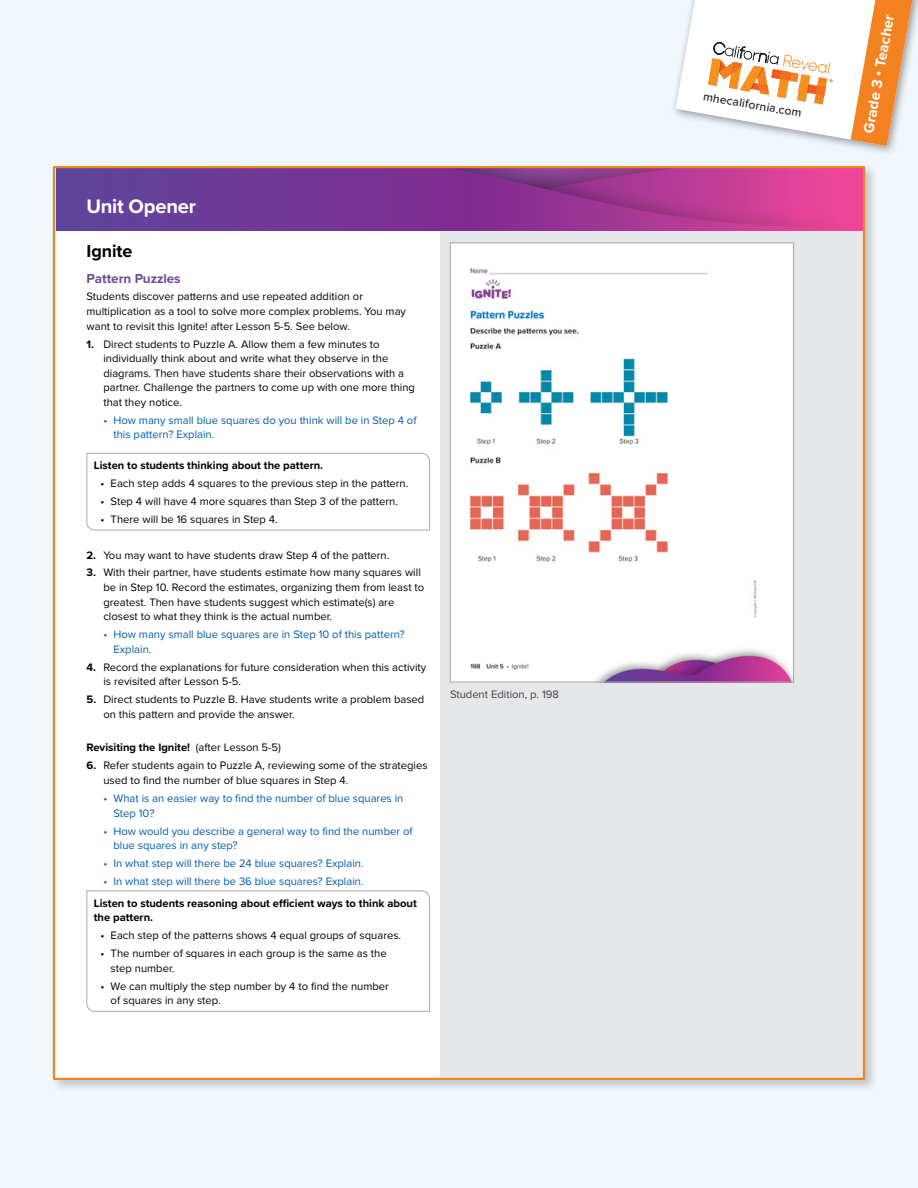
<style>
.page{position:relative;width:918px;height:1188px;background:#f0f8fd}
.page>*{position:absolute;margin:0;border:0;box-sizing:border-box;transform-origin:0 0}
.t1{font:700 20.25px "Proxima Nova";letter-spacing:-.015em;color:#fff}
.t2{font:700 18px "Proxima Nova";letter-spacing:-.005em;color:#000}
.t3{font:700 15px "Proxima Nova";color:#fff}
.t4{font:700 13.5px "Proxima Nova";letter-spacing:-.005em;color:#714993}
.Small_Subhead{font:500 12px "Proxima Nova";color:#231f20}
.t5{font:11.25px/14.5px "Proxima Nova";color:#000}
.t6{font:11.25px/14.5px "Proxima Nova";color:#005baa}
.t7{font:700 11.25px/21.8px "Proxima Nova";color:#000}
.t8{font:11.25px "Proxima Nova";color:#414042}
.s1{font-weight:700}
.s2{font-weight:400}
.s3{font-weight:400;color:#005baa}
</style>
<div class="page">
<div style="left:50px;top:163px;width:828px;height:930px;background:#231f20;opacity:.23"></div>
<div style="left:56px;top:167px;width:808px;height:912px;background:#fff"></div>
<div style="left:440px;top:167px;width:424px;height:912px;background:#e6e7e8"></div>
<svg style="left:56px;top:169px;width:806px;height:61px;background:#8f3994"></svg>
<img style="left:452px;top:244px;width:340px;height:437px">
<div style="left:450px;top:242px;width:344px;height:441px;border:1px solid #a7a9ac"></div>
<svg style="left:86px;top:453px;width:344px;height:78px"></svg>
<svg style="left:86px;top:890px;width:344px;height:122px"></svg>
<div style="left:671px;top:0;width:247px;height:156px;background:#231f20;opacity:.45"></div>
<svg style="left:676px;top:0;width:237px;height:146px"></svg>
<p class="t1" style="left:87px;top:191px;width:111px">Unit Opener</p>
<p class="t2" style="left:87px;top:237px;width:47px">Ignite</p>
<p class="t4" style="left:87px;top:268px;width:96px">Pattern Puzzles</p>
<p class="t5" style="left:87px;top:289px;width:321px">Students discover patterns and use repeated addition or multiplication as a tool to solve more complex problems. You may want to revisit this Ignite! after Lesson 5-5. See below.</p>
<p class="t5" style="left:103px;top:336px;width:313px;text-indent:-17px"><span class="s1">1.</span> Direct students to Puzzle A. Allow them a few minutes to individually think about and write what they observe in the diagrams. Then have students share their observations with a partner. Challenge the partners to come up with one more thing that they notice.</p>
<p class="t6" style="left:113px;top:412px;width:305px;text-indent:-10px">• How many small blue squares do you think will be in Step 4 of this pattern? Explain.</p>
<p class="t7" style="left:94px;top:454px;width:231px">Listen to students thinking about the pattern.</p>
<p class="t5" style="left:101px;top:476px;width:309px">• Each step adds 4 squares to the previous step in the pattern.</p>
<p class="t5" style="left:101px;top:494px;width:299px">• Step 4 will have 4 more squares than Step 3 of the pattern.</p>
<p class="t5" style="left:101px;top:512px;width:179px">• There will be 16 squares in Step 4.</p>
<p class="t5" style="left:87px;top:547px;width:304px"><span class="s1">2.</span> You may want to have students draw Step 4 of the pattern.</p>
<p class="t5" style="left:103px;top:565px;width:322px;text-indent:-17px"><span class="s1">3.</span> With their partner, have students estimate how many squares will be in Step 10. Record the estimates, organizing them from least to greatest. Then have students suggest which estimate(s) are closest to what they think is the actual number.</p>
<p class="t6" style="left:113px;top:627px;width:293px;text-indent:-10px">• How many small blue squares are in Step 10 of this pattern?<br>Explain.</p>
<p class="t5" style="left:103px;top:659px;width:325px;text-indent:-17px"><span class="s1">4.</span> Record the explanations for future consideration when this activity is revisited after Lesson 5-5.</p>
<p class="t5" style="left:103px;top:692px;width:323px;text-indent:-17px"><span class="s1">5.</span> Direct students to Puzzle B. Have students write a problem based on this pattern and provide the answer.</p>
<p class="t7" style="left:87px;top:737px;width:196px">Revisiting the Ignite! <span class="s2">(after Lesson 5-5)</span></p>
<p class="t5" style="left:103px;top:758px;width:326px;text-indent:-17px"><span class="s1">6.</span> Refer students again to Puzzle A, reviewing some of the strategies used to find the number of blue squares in Step 4.</p>
<p class="t6" style="left:113px;top:790px;width:292px;text-indent:-10px">• What is an easier way to find the number of blue squares in<br>Step 10?</p>
<p class="t6" style="left:113px;top:823px;width:301px;text-indent:-10px">• How would you describe a general way to find the number of blue squares in any step?</p>
<p class="t6" style="left:103px;top:856px;width:262px">• In what step will there be 24 blue squares? Explain.</p>
<p class="t7" style="left:94px;top:870px;width:324px;text-indent:10px"><span class="s3">• In what step will there be 36 blue squares? Explain.<br></span>Listen to students reasoning about efficient ways to think about</p>
<p class="t7" style="left:94px;top:906px;width:61px">the pattern.</p>
<p class="t5" style="left:101px;top:928px;width:302px">• Each step of the patterns shows 4 equal groups of squares.</p>
<p class="t5" style="left:111px;top:946px;width:278px;text-indent:-10px">• The number of squares in each group is the same as the step number.</p>
<p class="t5" style="left:111px;top:978px;width:280px;text-indent:-10px">• We can multiply the step number by 4 to find the number of squares in any step.</p>
<p class="t8" style="left:450px;top:686px;width:111px">Student Edition, p. 198</p>
<p class="Small_Subhead" style="left:705px;top:87px;width:101px;rotate:10deg">mhecalifornia.com</p>
<p class="t3" style="left:857px;top:131px;width:122px;rotate:-80deg">Grade 3 • Teacher</p>
</div>
